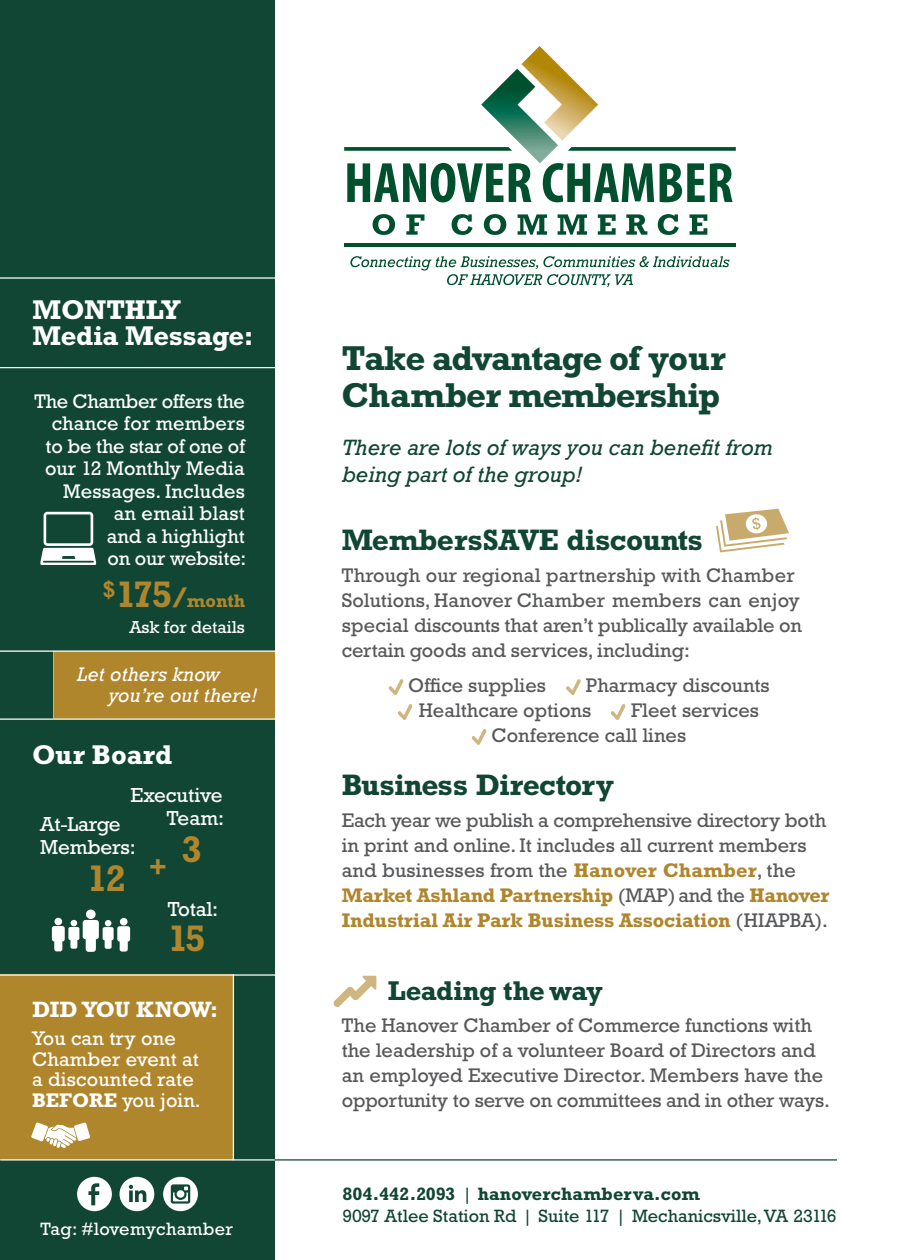
<style>
.page{position:relative;width:900px;height:1260px;background:#fff}
.page>*{position:absolute;margin:0;border:0;box-sizing:border-box;transform-origin:0 0}
.t1{font:700 37.5px "Rockwell";color:#b0862d}
.t2{font:700 35px/37.5px "Rockwell";letter-spacing:-.03em;color:#104633}
.t3{font:700 30px "Rockwell";letter-spacing:-.02em;color:#104633}
.t4{font:700 27.5px "Rockwell";letter-spacing:-.005em;color:#fff}
.t5{font:700 27.5px "Rockwell";letter-spacing:-.015em;color:#104633}
.t6{font:700 27.5px "Rockwell";color:#b0862d}
.t7{font:italic 22.5px/27.5px "Rockwell";color:#104633}
.t8{font:700 22.5px "Rockwell";letter-spacing:-.01em;color:#fff}
.t9{font:20.5px/22.5px "Rockwell";letter-spacing:-.01em;color:#fff;text-align:right}
.t10{font:20px/25px "Rockwell";color:#57585a}
.t11{font:20px/22.5px "Rockwell";letter-spacing:.005em;color:#fff}
.t12{font:italic 20px "Rockwell";letter-spacing:.01em;color:#fff}
.t13{font:700 18.25px "Rockwell";color:#b0862d}
.t14{font:18px "Rockwell";color:#104633}
.t15{font:700 18px "Rockwell";letter-spacing:.01em;color:#104633}
.t16{font:18px "Rockwell";letter-spacing:.02em;color:#fff}
.t17{font:17.5px "Rockwell";color:#fff}
.s1{font-size:37.5px}
.s2{font-size:29px}
.s3{font-weight:700}
.s4{font-weight:700;color:#b0862d}
.s5{font-weight:400;font-style:italic}
</style>
<div class="page">
<hr style="left:344px;top:244px;width:392px;height:3px;background:#00502e">
<svg style="left:350px;top:256px;width:380px;height:31px"></svg>
<svg style="left:373px;top:214px;width:22px;height:21px"></svg>
<svg style="left:406px;top:214px;width:18px;height:21px"></svg>
<svg style="left:452px;top:214px;width:21px;height:21px"></svg>
<svg style="left:484px;top:214px;width:22px;height:21px"></svg>
<svg style="left:518px;top:214px;width:29px;height:21px"></svg>
<svg style="left:558px;top:214px;width:29px;height:21px"></svg>
<svg style="left:598px;top:214px;width:18px;height:21px"></svg>
<svg style="left:626px;top:214px;width:21px;height:21px"></svg>
<svg style="left:658px;top:214px;width:21px;height:21px"></svg>
<svg style="left:690px;top:214px;width:17px;height:21px"></svg>
<svg style="left:344px;top:46px;width:392px;height:156px"></svg>
<div style="left:0;top:0;width:275px;height:1260px;background:#104633"></div>
<div style="left:0;top:974px;width:233px;height:186px;background:#b0862d"></div>
<hr style="left:0;top:367px;width:285px;height:1px;background:#fff">
<hr style="left:0;top:277px;width:290px;height:2px;background:#fff">
<hr style="left:53px;top:651px;width:2px;height:67px;background:#fff">
<div style="left:55px;top:652px;width:220px;height:67px;background:#b0862d"></div>
<hr style="left:0;top:650px;width:285px;height:2px;background:#fff">
<hr style="left:0;top:718px;width:290px;height:2px;background:#fff">
<svg style="left:40px;top:512px;width:56px;height:53px"></svg>
<svg style="left:31px;top:1123px;width:59px;height:25px"></svg>
<div style="left:86px;top:910px;width:10px;height:9px;background:#fff;border-radius:50%"></div>
<svg style="left:52px;top:920px;width:78px;height:32px"></svg>
<hr style="left:233px;top:974px;width:1px;height:186px;background:#fff">
<svg style="left:716px;top:509px;width:73px;height:43px"></svg>
<svg style="left:334px;top:976px;width:42px;height:31px"></svg>
<svg style="left:566px;top:679px;width:15px;height:16px"></svg>
<svg style="left:388px;top:679px;width:25px;height:41px"></svg>
<svg style="left:610px;top:704px;width:16px;height:16px"></svg>
<svg style="left:471px;top:729px;width:16px;height:16px"></svg>
<div style="left:77px;top:1177px;width:35px;height:34px;background:#fff;border-radius:50%"></div>
<svg style="left:88px;top:1183px;width:11px;height:22px"></svg>
<div style="left:120px;top:1177px;width:34px;height:34px;background:#fff;border-radius:50%"></div>
<div style="left:163px;top:1177px;width:35px;height:34px;background:#fff;border-radius:50%"></div>
<svg style="left:171px;top:1184px;width:19px;height:20px"></svg>
<svg style="left:129px;top:1185px;width:17px;height:17px"></svg>
<hr style="left:0;top:974px;width:290px;height:2px;background:#fff">
<hr style="left:0;top:1159px;width:307px;height:2px;background:#fff">
<hr style="left:275px;top:1159px;width:562px;height:2px;background:#104633">
<p class="t4" style="left:32px;top:294px;width:150px">MONTHLY</p>
<p class="t4" style="left:32px;top:319px;width:223px">Media Message:</p>
<p class="t11" style="left:35px;top:389px;width:213px;text-align:right">The Chamber offers the chance for members to be the star of one of our 12 Monthly Media<br>Messages. Includes<br>an email blast<br>and a highlight<br>on our website:</p>
<p class="t13" style="left:102px;top:590px;width:144px"><sup>$</sup><span class="s1">175</span><span class="s2">/</span>month</p>
<p class="t17" style="left:129px;top:617px;width:117px">Ask for details</p>
<p class="t12" style="left:77px;top:663px;width:144px">Let others know</p>
<p class="t12" style="left:108px;top:684px;width:150px">you’re out there!</p>
<p class="t4" style="left:32px;top:738px;width:142px">Our Board</p>
<p class="t9" style="left:131px;top:784px;width:95px">Executive<br>Team:</p>
<p class="t1" style="left:181px;top:828px;width:22px">3</p>
<p class="t9" style="left:40px;top:813px;width:82px">At-Large</p>
<p class="t9" style="left:40px;top:835px;width:97px">Members:</p>
<p class="t1" style="left:87px;top:856px;width:41px">12</p>
<p class="t6" style="left:149px;top:851px;width:20px">+</p>
<p class="t9" style="left:168px;top:897px;width:52px">Total:</p>
<p class="t1" style="left:168px;top:916px;width:40px">15</p>
<p class="t8" style="left:32px;top:997px;width:188px">DID YOU KNOW:</p>
<p class="t11" style="left:32px;top:1028px;width:170px;line-height:20.5px">You can try one<br>Chamber event at a discounted rate<br><span class="s3">BEFORE</span> you join.</p>
<p class="t16" style="left:40px;top:1218px;width:194px">Tag: #lovemychamber</p>
<p class="t2" style="left:342px;top:339px;width:386px">Take advantage of your<br>Chamber membership</p>
<p class="t7" style="left:342px;top:433px;width:432px">There are lots of ways you can benefit from being part of the group!</p>
<p class="t3" style="left:342px;top:522px;width:362px">MembersSAVE discounts</p>
<p class="t10" style="left:342px;top:563px;width:462px">Through our regional partnership with Chamber Solutions, Hanover Chamber members can enjoy special discounts that aren’t publically available on certain goods and services, including:</p>
<p class="t10" style="left:408px;top:673px;width:139px">Office supplies</p>
<p class="t10" style="left:586px;top:673px;width:185px">Pharmacy discounts</p>
<p class="t10" style="left:419px;top:698px;width:174px">Healthcare options</p>
<p class="t10" style="left:631px;top:698px;width:129px">Fleet services</p>
<p class="t10" style="left:492px;top:723px;width:196px">Conference call lines</p>
<p class="t3" style="left:342px;top:767px;width:274px">Business Directory</p>
<p class="t10" style="left:342px;top:808px;width:489px">Each year we publish a comprehensive directory both in print and online. It includes all current members and businesses from the <span class="s4">Hanover Chamber</span>, the <span class="s4">Market Ashland Partnership</span> (MAP) and the <span class="s4">Hanover Industrial Air Park Business Association</span> (HIAPBA).</p>
<p class="t5" style="left:388px;top:974px;width:217px">Leading the way</p>
<p class="t10" style="left:342px;top:1013px;width:490px">The Hanover Chamber of Commerce functions with the leadership of a volunteer Board of Directors and an employed Executive Director. Members have the opportunity to serve on committees and in other ways.</p>
<p class="t15" style="left:342px;top:1183px;width:359px">804.442.2093 <span class="s5">|</span> hanoverchamberva.com</p>
<p class="t14" style="left:342px;top:1206px;width:496px">9097 Atlee Station Rd | Suite 117 | Mechanicsville, VA 23116</p>
</div>
